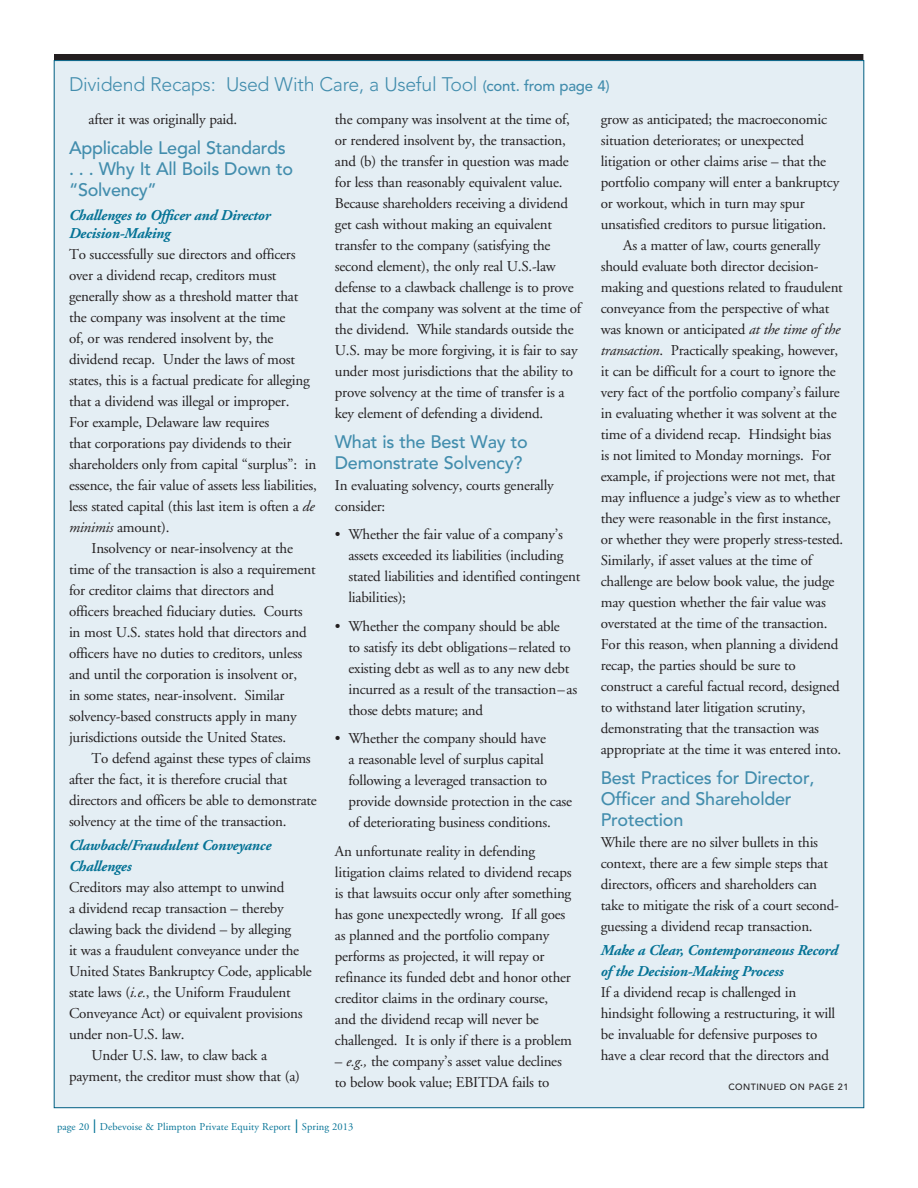
<style>
.page{position:relative;width:918px;height:1188px;background:#fff}
.page>*{position:absolute;margin:0;border:0;box-sizing:border-box;transform-origin:0 0}
.t1{font:300 19.5px "Avenir";letter-spacing:-.015em;color:#428dad}
.t2{font:500 18px/21px "Avenir";letter-spacing:-.015em;color:#428dad}
.t3{font:15px/21px "Adobe Garamond";letter-spacing:-.015em;color:#231f20}
.t4{font:italic 700 15px/21px "Adobe Garamond";letter-spacing:-.015em;color:#057396}
.t5{font:10.5px "Adobe Garamond";letter-spacing:.01em;color:#057396}
.t6{font:500 9px "Avenir";letter-spacing:.05em;color:#231f20}
.s1{font-weight:500;font-size:15px}
.s2{font-style:italic}
.s3{font-family:"Avenir";font-weight:300;font-size:18px}
</style>
<div class="page">
<div style="left:54px;top:60px;width:810px;height:1048px;background:#e4eef4;border:1px solid #005e82"></div>
<div style="left:54px;top:54px;width:809px;height:6px;background:#231f20"></div>
<h1 class="t1" style="left:69px;top:72px;width:542px">Dividend Recaps: Used With Care, a Useful Tool <span class="s1">(cont. from page 4)</span></h1>
<p class="t3" style="left:88px;top:109px;width:150px">after it was originally paid.</p>
<p class="t2" style="left:69px;top:137px;width:226px">Applicable Legal Standards . . . Why It All Boils Down to “Solvency”</p>
<p class="t4" style="left:69px;top:206px;width:203px;line-height:18px">Challenges to Officer and Director<br>Decision-Making</p>
<p class="t3" style="left:69px;top:244px;width:228px">To successfully sue directors and officers</p>
<p class="t3" style="left:69px;top:265px;width:209px">over a dividend recap, creditors must</p>
<p class="t3" style="left:69px;top:286px;width:231px">generally show as a threshold matter that</p>
<p class="t3" style="left:69px;top:307px;width:218px">the company was insolvent at the time</p>
<p class="t3" style="left:69px;top:328px;width:206px">of, or was rendered insolvent by, the</p>
<p class="t3" style="left:69px;top:349px;width:228px">dividend recap. Under the laws of most</p>
<p class="t3" style="left:69px;top:370px;width:242px">states, this is a factual predicate for alleging</p>
<p class="t3" style="left:69px;top:391px;width:222px">that a dividend was illegal or improper.</p>
<p class="t3" style="left:69px;top:412px;width:202px">For example, Delaware law requires</p>
<p class="t3" style="left:69px;top:433px;width:224px">that corporations pay dividends to their</p>
<p class="t3" style="left:69px;top:454px;width:249px">shareholders only from capital “surplus”: in</p>
<p class="t3" style="left:69px;top:475px;width:249px">essence, the fair value of assets less liabilities,</p>
<p class="t3" style="left:69px;top:496px;width:247px">less stated capital (this last item is often a <span class="s2">de</span></p>
<p class="t3" style="left:69px;top:517px;width:102px"><span class="s2">minimis</span> amount).</p>
<p class="t3" style="left:92px;top:538px;width:203px">Insolvency or near-insolvency at the</p>
<p class="t3" style="left:69px;top:559px;width:248px">time of the transaction is also a requirement</p>
<p class="t3" style="left:69px;top:580px;width:207px">for creditor claims that directors and</p>
<p class="t3" style="left:69px;top:601px;width:235px">officers breached fiduciary duties. Courts</p>
<p class="t3" style="left:69px;top:622px;width:239px">in most U.S. states hold that directors and</p>
<p class="t3" style="left:69px;top:643px;width:235px">officers have no duties to creditors, unless</p>
<p class="t3" style="left:69px;top:664px;width:230px">and until the corporation is insolvent or,</p>
<p class="t3" style="left:69px;top:685px;width:217px">in some states, near-insolvent. Similar</p>
<p class="t3" style="left:69px;top:706px;width:229px">solvency-based constructs apply in many</p>
<p class="t3" style="left:69px;top:727px;width:219px">jurisdictions outside the United States.</p>
<p class="t3" style="left:92px;top:748px;width:221px">To defend against these types of claims</p>
<p class="t3" style="left:69px;top:769px;width:220px">after the fact, it is therefore crucial that</p>
<p class="t3" style="left:69px;top:790px;width:249px">directors and officers be able to demonstrate</p>
<p class="t3" style="left:69px;top:811px;width:219px">solvency at the time of the transaction.</p>
<p class="t4" style="left:69px;top:835px;width:204px">Clawback/Fraudulent Conveyance<br>Challenges</p>
<p class="t3" style="left:69px;top:877px;width:217px">Creditors may also attempt to unwind</p>
<p class="t3" style="left:69px;top:898px;width:216px">a dividend recap transaction – thereby</p>
<p class="t3" style="left:69px;top:919px;width:224px">clawing back the dividend – by alleging</p>
<p class="t3" style="left:69px;top:940px;width:232px">it was a fraudulent conveyance under the</p>
<p class="t3" style="left:69px;top:961px;width:244px">United States Bankruptcy Code, applicable</p>
<p class="t3" style="left:69px;top:982px;width:223px">state laws (<span class="s2">i.e.</span>, the Uniform Fraudulent</p>
<p class="t3" style="left:69px;top:1003px;width:235px">Conveyance Act) or equivalent provisions</p>
<p class="t3" style="left:69px;top:1024px;width:117px">under non-U.S. law.</p>
<p class="t3" style="left:92px;top:1045px;width:177px">Under U.S. law, to claw back a</p>
<p class="t3" style="left:69px;top:1066px;width:233px">payment, the creditor must show that (a)</p>
<p class="t3" style="left:335px;top:109px;width:248px">the company was insolvent at the time of, or rendered insolvent by, the transaction, and (b) the transfer in question was made for less than reasonably equivalent value.<br>Because shareholders receiving a dividend get cash without making an equivalent transfer to the company (satisfying the second element), the only real U.S.-law defense to a clawback challenge is to prove that the company was solvent at the time of the dividend. While standards outside the U.S. may be more forgiving, it is fair to say under most jurisdictions that the ability to prove solvency at the time of transfer is a key element of defending a dividend.</p>
<p class="t2" style="left:335px;top:431px;width:194px">What is the Best Way to<br>Demonstrate Solvency?</p>
<p class="t3" style="left:335px;top:475px;width:220px">In evaluating solvency, courts generally consider:</p>
<p class="t3" style="left:348px;top:524px;width:234px;text-indent:-14px">• Whether the fair value of a company’s assets exceeded its liabilities (including stated liabilities and identified contingent liabilities);</p>
<p class="t3" style="left:348px;top:616px;width:230px;text-indent:-14px">• Whether the company should be able<br>to satisfy its debt obligations–related to existing debt as well as to any new debt incurred as a result of the transaction–as those debts mature; and</p>
<p class="t3" style="left:348px;top:728px;width:225px;text-indent:-14px">• Whether the company should have<br>a reasonable level of surplus capital following a leveraged transaction to provide downside protection in the case of deteriorating business conditions.</p>
<p class="t3" style="left:335px;top:841px;width:239px">An unfortunate reality in defending litigation claims related to dividend recaps is that lawsuits occur only after something has gone unexpectedly wrong. If all goes as planned and the portfolio company performs as projected, it will repay or refinance its funded debt and honor other creditor claims in the ordinary course, and the dividend recap will never be challenged. It is only if there is a problem</p>
<p class="t3" style="left:335px;top:1051px;width:228px">– <span class="s2">e.g.,</span> the company’s asset value declines to below book value; EBITDA fails to</p>
<p class="t5" style="left:57px;top:1121px;width:298px">page 20 <span class="s3">l</span> Debevoise &amp; Plimpton Private Equity Report <span class="s3">l</span> Spring 2013</p>
<p class="t3" style="left:601px;top:109px;width:228px">grow as anticipated; the macroeconomic</p>
<p class="t3" style="left:601px;top:130px;width:205px">situation deteriorates; or unexpected</p>
<p class="t3" style="left:601px;top:151px;width:227px">litigation or other claims arise – that the</p>
<p class="t3" style="left:601px;top:172px;width:240px">portfolio company will enter a bankruptcy</p>
<p class="t3" style="left:601px;top:193px;width:205px">or workout, which in turn may spur</p>
<p class="t3" style="left:601px;top:214px;width:227px">unsatisfied creditors to pursue litigation.</p>
<p class="t3" style="left:623px;top:235px;width:199px">As a matter of law, courts generally</p>
<p class="t3" style="left:601px;top:256px;width:219px">should evaluate both director decision-</p>
<p class="t3" style="left:601px;top:277px;width:244px">making and questions related to fraudulent</p>
<p class="t3" style="left:601px;top:298px;width:230px">conveyance from the perspective of what</p>
<p class="t3" style="left:601px;top:319px;width:241px">was known or anticipated <span class="s2">at the time of the</span></p>
<p class="t3" style="left:601px;top:340px;width:239px"><span class="s2">transaction</span>. Practically speaking, however,</p>
<p class="t3" style="left:601px;top:361px;width:237px">it can be difficult for a court to ignore the</p>
<p class="t3" style="left:601px;top:382px;width:241px">very fact of the portfolio company’s failure</p>
<p class="t3" style="left:601px;top:403px;width:237px">in evaluating whether it was solvent at the</p>
<p class="t3" style="left:601px;top:424px;width:232px">time of a dividend recap. Hindsight bias</p>
<p class="t3" style="left:601px;top:445px;width:232px">is not limited to Monday mornings. For</p>
<p class="t3" style="left:601px;top:466px;width:236px">example, if projections were not met, that</p>
<p class="t3" style="left:601px;top:487px;width:241px">may influence a judge’s view as to whether</p>
<p class="t3" style="left:601px;top:508px;width:232px">they were reasonable in the first instance,</p>
<p class="t3" style="left:601px;top:529px;width:244px">or whether they were properly stress-tested.</p>
<p class="t3" style="left:601px;top:550px;width:213px">Similarly, if asset values at the time of</p>
<p class="t3" style="left:601px;top:571px;width:235px">challenge are below book value, the judge</p>
<p class="t3" style="left:601px;top:592px;width:227px">may question whether the fair value was</p>
<p class="t3" style="left:601px;top:613px;width:228px">overstated at the time of the transaction.</p>
<p class="t3" style="left:601px;top:634px;width:239px">For this reason, when planning a dividend</p>
<p class="t3" style="left:601px;top:655px;width:197px">recap, the parties should be sure to</p>
<p class="t3" style="left:601px;top:676px;width:241px">construct a careful factual record, designed</p>
<p class="t3" style="left:601px;top:697px;width:206px">to withstand later litigation scrutiny,</p>
<p class="t3" style="left:601px;top:718px;width:220px">demonstrating that the transaction was</p>
<p class="t3" style="left:601px;top:739px;width:242px">appropriate at the time it was entered into.</p>
<p class="t2" style="left:601px;top:767px;width:215px">Best Practices for Director,<br>Officer and Shareholder<br>Protection</p>
<p class="t3" style="left:601px;top:832px;width:240px">While there are no silver bullets in this context, there are a few simple steps that directors, officers and shareholders can take to mitigate the risk of a court second&shy;guessing a dividend recap transaction.</p>
<p class="t4" style="left:601px;top:940px;width:239px">Make a Clear, Contemporaneous Record of the Decision-Making Process</p>
<p class="t3" style="left:601px;top:982px;width:236px">If a dividend recap is challenged in hindsight following a restructuring, it will be invaluable for defensive purposes to have a clear record that the directors and</p>
<p class="t6" style="left:728px;top:1082px;width:121px">CONTINUED ON PAGE 21</p>
</div>
